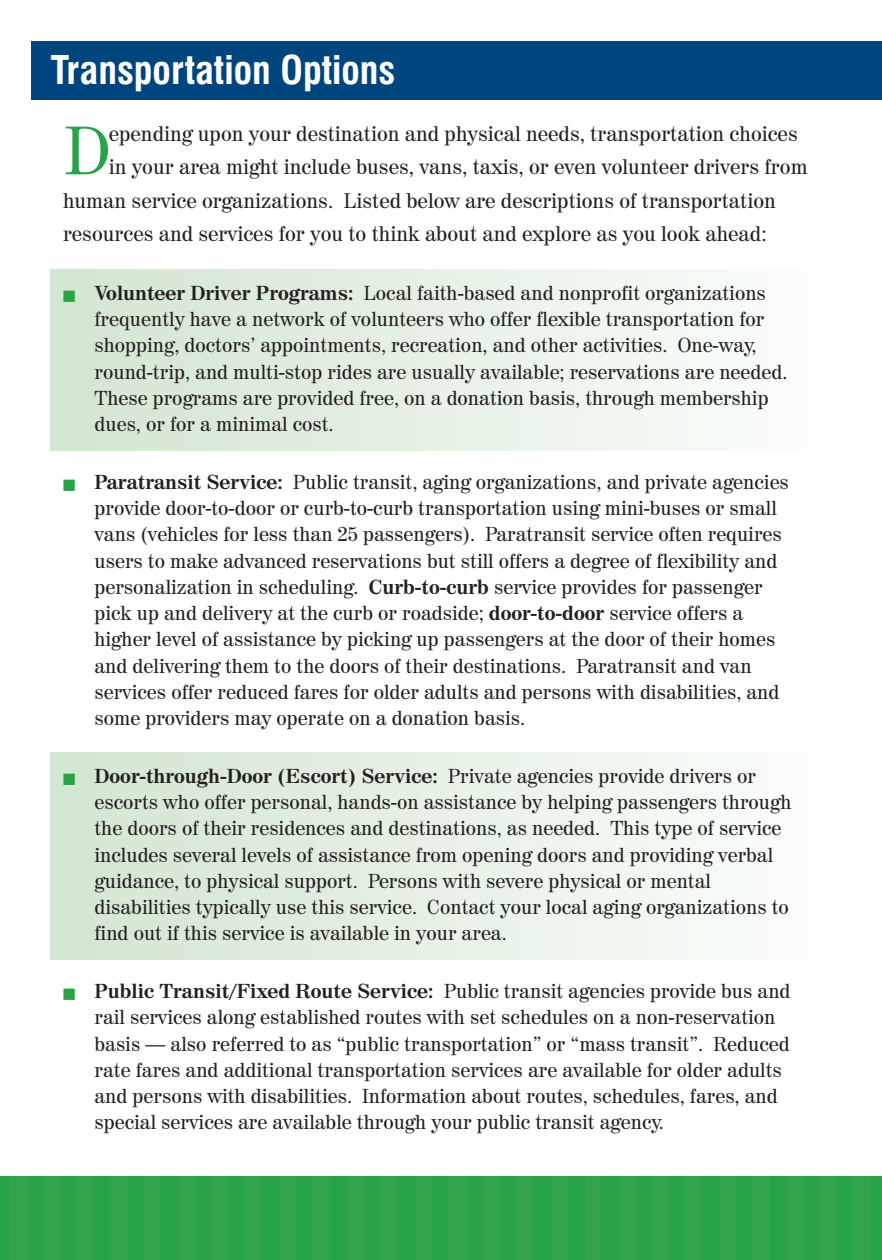
<style>
.page{position:relative;width:882px;height:1260px;background:#fff}
.page>*{position:absolute;margin:0;border:0;box-sizing:border-box;transform-origin:0 0}
.t1{font:68.08px "Century 725 BT";color:#29a347}
.t2{font:700 condensed 38.5px "Swiss 721 BT";color:#fff}
.t3{font:21px "Century 725 BT";color:#231f20}
.t4{font:20.12px/26.2px "Century 725 BT";color:#231f20}
.s1{color:#29a347}
.s2{font-weight:700}
</style>
<div class="page">
<div style="left:50px;top:752px;width:800px;height:208px;background:linear-gradient(to right,#d2e5cf,#fdfffe)"></div>
<div style="left:50px;top:270px;width:800px;height:181px;background:linear-gradient(to right,#d2e5cf,#fdfffe)"></div>
<div style="left:0;top:1177px;width:879px;height:83px;background:#2da449"></div>
<div style="left:32px;top:42px;width:850px;height:58px;background:#01457f"></div>
<h2 class="t2" style="left:51px;top:55px;width:346px">Transportation Options</h2>
<h1 class="t1" style="left:63px;top:127px;width:47px">D</h1>
<p class="t3" style="left:109px;top:126px;width:691px">epending upon your destination and physical needs, transportation choices</p>
<p class="t3" style="left:109px;top:160px;width:700px">in your area might include buses, vans, taxis, or even volunteer drivers from</p>
<p class="t3" style="left:63px;top:193px;width:714px">human service organizations. Listed below are descriptions of transportation</p>
<p class="t3" style="left:63px;top:226px;width:705px">resources and services for you to think about and explore as you look ahead:</p>
<p class="t4" style="left:94px;top:282px;width:695px;text-indent:-32px"><span class="s1">■</span> <span class="s2">Volunteer Driver Programs:</span> Local faith-based and nonprofit organizations frequently have a network of volunteers who offer flexible transportation for shopping, doctors’ appointments, recreation, and other activities. One-way, round-trip, and multi-stop rides are usually available; reservations are needed.<br>These programs are provided free, on a donation basis, through membership dues, or for a minimal cost.</p>
<p class="t4" style="left:94px;top:471px;width:696px;text-indent:-32px"><span class="s1">■</span> <span class="s2">Paratransit Service:</span> Public transit, aging organizations, and private agencies provide door-to-door or curb-to-curb transportation using mini-buses or small vans (vehicles for less than 25 passengers). Paratransit service often requires users to make advanced reservations but still offers a degree of flexibility and personalization in scheduling. <span class="s2">Curb-to-curb</span> service provides for passenger pick up and delivery at the curb or roadside; <span class="s2">door-to-door</span> service offers a higher level of assistance by picking up passengers at the door of their homes and delivering them to the doors of their destinations. Paratransit and van services offer reduced fares for older adults and persons with disabilities, and some providers may operate on a donation basis.</p>
<p class="t4" style="left:94px;top:765px;width:699px;text-indent:-32px"><span class="s1">■</span> <span class="s2">Door-through-Door (Escort) Service:</span> Private agencies provide drivers or escorts who offer personal, hands-on assistance by helping passengers through the doors of their residences and destinations, as needed. This type of service includes several levels of assistance from opening doors and providing verbal guidance, to physical support. Persons with severe physical or mental disabilities typically use this service. Contact your local aging organizations to find out if this service is available in your area.</p>
<p class="t4" style="left:94px;top:980px;width:698px;text-indent:-32px"><span class="s1">■</span> <span class="s2">Public Transit/Fixed Route Service:</span> Public transit agencies provide bus and rail services along established routes with set schedules on a non-reservation basis — also referred to as “public transportation” or “mass transit”. Reduced rate fares and additional transportation services are available for older adults and persons with disabilities. Information about routes, schedules, fares, and special services are available through your public transit agency.</p>
</div>
